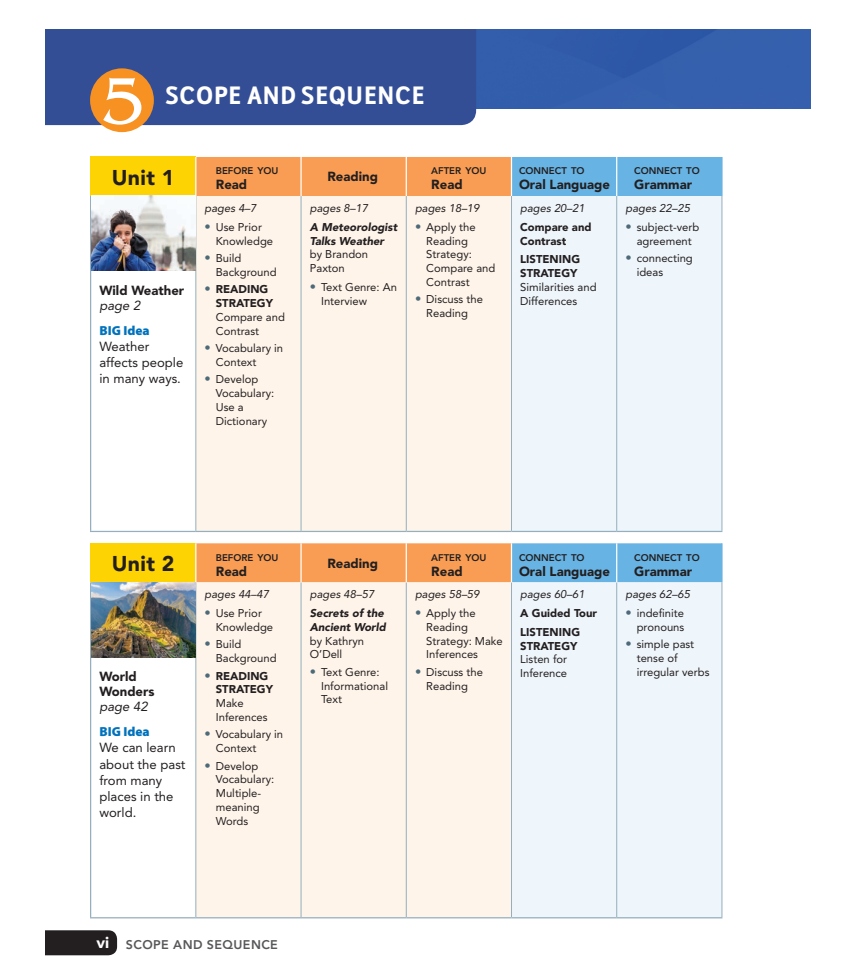
<style>
.page{position:relative;width:867px;height:979px;background:#fff}
.page>*{position:absolute;margin:0;border:0;box-sizing:border-box;transform-origin:0 0}
.t1{font:68.75px "Benguiat Std";color:#fff}
.t2{font:700 26.25px "Folder";color:#fff}
.t3{font:900 21.25px "Avenir LT Std";letter-spacing:.015em;color:#231f20}
.t4{font:900 13.12px/15px "Avenir LT Std";color:#231f20}
.t5{font:13.12px/16.2px "Avenir LT Std";color:#231f20}
.t6{font:900 13.12px "Myriad Pro";color:#0072bc}
.t7{font:italic 13.12px "Avenir LT Std";color:#231f20}
.t8{font:800 12.5px "Avenir LT Std";letter-spacing:.03em;color:#57585a}
.t9{font:11.25px/13.8px "Avenir LT Std";color:#231f20}
.t10{font:italic 11.25px "Avenir LT Std";color:#231f20}
.t11{font:900 11.25px/13.8px "Avenir LT Std";color:#231f20}
.t12{font:italic 900 11.25px/13.8px "Avenir LT Std";color:#231f20}
.t13{font:800 9.62px "Avenir LT Std";color:#231f20}
.s1{font-size:12.5px;color:#4d6a78}
.s2{font-weight:400;font-size:12.5px;color:#4d6a78}
.s3{font-weight:900;font-size:15.62px;color:#fff}
</style>
<div class="page">
<div style="left:476px;top:29px;width:334px;height:79px;background:#325eab"></div>
<div style="left:45px;top:29px;width:431px;height:96px;background:#344e96"></div>
<div style="left:90px;top:68px;width:64px;height:64px;background:#f69122;border-radius:50%"></div>
<div style="left:91px;top:157px;width:105px;height:39px;background:#fed304"></div>
<svg style="left:196px;top:157px;width:525px;height:39px;background:#bea68d"></svg>
<div style="left:196px;top:196px;width:315px;height:335px;background:#fef4ea"></div>
<div style="left:512px;top:196px;width:209px;height:335px;background:#eef5fb"></div>
<hr style="left:90px;top:196px;width:1px;height:335px;background:#94afbd">
<hr style="left:195px;top:196px;width:1px;height:335px;background:#94afbd">
<hr style="left:300px;top:196px;width:1px;height:335px;background:#94afbd">
<hr style="left:405px;top:196px;width:1px;height:335px;background:#94afbd">
<hr style="left:511px;top:196px;width:1px;height:335px;background:#94afbd">
<hr style="left:616px;top:196px;width:1px;height:335px;background:#94afbd">
<hr style="left:721px;top:196px;width:1px;height:335px;background:#94afbd">
<hr style="left:195px;top:157px;width:1px;height:39px;background:#fff">
<hr style="left:300px;top:157px;width:1px;height:39px;background:#fff">
<hr style="left:405px;top:157px;width:2px;height:39px;background:#fff">
<hr style="left:90px;top:157px;width:1px;height:39px;background:#fed304">
<hr style="left:90px;top:531px;width:106px;height:1px;background:#94afbd">
<hr style="left:196px;top:531px;width:105px;height:1px;background:#94afbd">
<hr style="left:301px;top:531px;width:105px;height:1px;background:#94afbd">
<hr style="left:406px;top:531px;width:105px;height:1px;background:#94afbd">
<hr style="left:511px;top:531px;width:105px;height:1px;background:#94afbd">
<hr style="left:616px;top:531px;width:106px;height:1px;background:#94afbd">
<hr style="left:510px;top:157px;width:2px;height:39px;background:#fff">
<hr style="left:721px;top:157px;width:1px;height:39px;background:#67b3e3">
<hr style="left:616px;top:157px;width:1px;height:39px;background:#fff">
<img style="left:91px;top:196px;width:104px;height:75px">
<div style="left:91px;top:543px;width:105px;height:39px;background:#fed304"></div>
<svg style="left:196px;top:543px;width:525px;height:39px;background:#bea68e"></svg>
<div style="left:196px;top:582px;width:315px;height:335px;background:#fef4ea"></div>
<div style="left:512px;top:582px;width:209px;height:335px;background:#eef5fb"></div>
<hr style="left:90px;top:582px;width:1px;height:335px;background:#94afbd">
<hr style="left:195px;top:582px;width:1px;height:335px;background:#94afbd">
<hr style="left:300px;top:582px;width:1px;height:335px;background:#94afbd">
<hr style="left:405px;top:582px;width:1px;height:335px;background:#94afbd">
<hr style="left:511px;top:582px;width:1px;height:335px;background:#94afbd">
<hr style="left:616px;top:582px;width:1px;height:335px;background:#94afbd">
<hr style="left:721px;top:582px;width:1px;height:335px;background:#94afbd">
<hr style="left:195px;top:543px;width:1px;height:39px;background:#fff">
<hr style="left:300px;top:543px;width:1px;height:39px;background:#fff">
<hr style="left:405px;top:543px;width:2px;height:39px;background:#fff">
<hr style="left:90px;top:543px;width:1px;height:39px;background:#fed304">
<hr style="left:90px;top:917px;width:106px;height:1px;background:#94afbd">
<hr style="left:196px;top:917px;width:105px;height:1px;background:#94afbd">
<hr style="left:301px;top:917px;width:105px;height:1px;background:#94afbd">
<hr style="left:406px;top:917px;width:105px;height:1px;background:#94afbd">
<hr style="left:511px;top:917px;width:105px;height:1px;background:#94afbd">
<hr style="left:616px;top:917px;width:106px;height:1px;background:#94afbd">
<hr style="left:510px;top:543px;width:2px;height:39px;background:#fff">
<hr style="left:721px;top:543px;width:1px;height:39px;background:#67b3e3">
<hr style="left:616px;top:543px;width:1px;height:39px;background:#fff">
<img style="left:91px;top:582px;width:104px;height:75px">
<div style="left:45px;top:930px;width:72px;height:25px;background:#231f20"></div>
<h1 class="t1" style="left:101px;top:63px;width:45px">5</h1>
<h2 class="t2" style="left:165px;top:81px;width:261px">SCOPE ANDSEQUENCE</h2>
<h3 class="t3" style="left:112px;top:164px;width:64px">Unit 1</h3>
<p class="t13" style="left:216px;top:165px;width:64px">BEFORE YOU</p>
<p class="t4" style="left:216px;top:177px;width:33px">Read</p>
<p class="t4" style="left:327px;top:169px;width:52px">Reading</p>
<p class="t4" style="left:99px;top:283px;width:86px">Wild Weather</p>
<p class="t7" style="left:99px;top:297px;width:43px">page 2</p>
<p class="t6" style="left:99px;top:321px;width:52px">BIG Idea</p>
<p class="t5" style="left:99px;top:338px;width:85px">Weather affects people in many ways.</p>
<p class="t10" style="left:204px;top:202px;width:53px">pages 4–7</p>
<p class="t9" style="left:216px;top:220px;width:59px;text-indent:-11px"><span class="s1">•</span> Use Prior<br>Knowledge</p>
<p class="t9" style="left:216px;top:251px;width:62px;text-indent:-11px"><span class="s1">•</span> Build<br>Background</p>
<p class="t11" style="left:216px;top:282px;width:59px;text-indent:-11px"><span class="s2">•</span> READING<br>STRATEGY</p>
<p class="t9" style="left:216px;top:310px;width:71px">Compare and<br>Contrast</p>
<p class="t9" style="left:216px;top:341px;width:69px;text-indent:-11px"><span class="s1">•</span> Vocabulary in<br>Context</p>
<p class="t9" style="left:216px;top:373px;width:60px;text-indent:-11px"><span class="s1">•</span> Develop<br>Vocabulary:<br>Use a<br>Dictionary</p>
<p class="t10" style="left:310px;top:201px;width:60px">pages 8–17</p>
<p class="t12" style="left:310px;top:220px;width:89px">A Meteorologist<br>Talks Weather</p>
<p class="t9" style="left:310px;top:247px;width:60px">by Brandon<br>Paxton</p>
<p class="t9" style="left:321px;top:280px;width:77px;text-indent:-11px"><span class="s1">•</span> Text Genre: An<br>Interview</p>
<p class="t13" style="left:431px;top:165px;width:57px">AFTER YOU</p>
<p class="t4" style="left:431px;top:177px;width:33px">Read</p>
<p class="t10" style="left:415px;top:202px;width:66px">pages 18–19</p>
<p class="t9" style="left:426px;top:220px;width:71px;text-indent:-11px"><span class="s1">•</span> Apply the<br>Reading<br>Strategy:<br>Compare and<br>Contrast</p>
<p class="t9" style="left:415px;top:293px;width:69px;text-align:center"><span class="s1">•</span> Discuss the<br>Reading</p>
<p class="t13" style="left:519px;top:165px;width:67px">CONNECT TO</p>
<p class="t4" style="left:519px;top:177px;width:92px">Oral Language</p>
<p class="t10" style="left:520px;top:202px;width:66px">pages 20–21</p>
<p class="t11" style="left:520px;top:220px;width:73px">Compare and<br>Contrast</p>
<p class="t11" style="left:520px;top:252px;width:61px">LISTENING<br>STRATEGY</p>
<p class="t9" style="left:520px;top:280px;width:78px">Similarities and<br>Differences</p>
<p class="t13" style="left:634px;top:165px;width:67px">CONNECT TO</p>
<p class="t4" style="left:634px;top:177px;width:59px">Grammar</p>
<p class="t10" style="left:625px;top:202px;width:66px">pages 22–25</p>
<p class="t9" style="left:625px;top:220px;width:75px;text-align:center"><span class="s1">•</span> subject-verb agreement</p>
<p class="t9" style="left:636px;top:251px;width:58px;text-indent:-11px"><span class="s1">•</span> connecting ideas</p>
<h3 class="t3" style="left:112px;top:550px;width:64px">Unit 2</h3>
<p class="t13" style="left:216px;top:551px;width:64px">BEFORE YOU</p>
<p class="t4" style="left:216px;top:563px;width:33px">Read</p>
<p class="t4" style="left:327px;top:556px;width:52px">Reading</p>
<p class="t4" style="left:99px;top:669px;width:57px">World<br>Wonders</p>
<p class="t7" style="left:99px;top:699px;width:50px">page 42</p>
<p class="t6" style="left:99px;top:723px;width:52px">BIG Idea</p>
<p class="t5" style="left:99px;top:740px;width:88px">We can learn about the past from many places in the world.</p>
<p class="t10" style="left:204px;top:588px;width:66px">pages 44–47</p>
<p class="t9" style="left:216px;top:606px;width:59px;text-indent:-11px"><span class="s1">•</span> Use Prior<br>Knowledge</p>
<p class="t9" style="left:216px;top:638px;width:62px;text-indent:-11px"><span class="s1">•</span> Build<br>Background</p>
<p class="t11" style="left:216px;top:669px;width:59px;text-indent:-11px"><span class="s2">•</span> READING<br>STRATEGY</p>
<p class="t9" style="left:216px;top:696px;width:53px">Make<br>Inferences</p>
<p class="t9" style="left:216px;top:728px;width:69px;text-indent:-11px"><span class="s1">•</span> Vocabulary in<br>Context</p>
<p class="t9" style="left:216px;top:759px;width:60px;text-indent:-11px"><span class="s1">•</span> Develop<br>Vocabulary:<br>Multiple&shy;meaning<br>Words</p>
<p class="t10" style="left:310px;top:588px;width:66px">pages 48–57</p>
<p class="t12" style="left:310px;top:606px;width:78px">Secrets of the<br>Ancient World</p>
<p class="t9" style="left:310px;top:634px;width:56px">by Kathryn<br>O’Dell</p>
<p class="t9" style="left:321px;top:665px;width:68px;text-indent:-11px"><span class="s1">•</span> Text Genre:<br>Informational<br>Text</p>
<p class="t13" style="left:431px;top:551px;width:57px">AFTER YOU</p>
<p class="t4" style="left:431px;top:563px;width:33px">Read</p>
<p class="t10" style="left:415px;top:588px;width:66px">pages 58–59</p>
<p class="t9" style="left:426px;top:606px;width:78px;text-indent:-11px"><span class="s1">•</span> Apply the<br>Reading<br>Strategy: Make<br>Inferences</p>
<p class="t9" style="left:415px;top:665px;width:69px;text-align:center"><span class="s1">•</span> Discuss the<br>Reading</p>
<p class="t13" style="left:519px;top:551px;width:67px">CONNECT TO</p>
<p class="t4" style="left:519px;top:563px;width:92px">Oral Language</p>
<p class="t10" style="left:520px;top:588px;width:66px">pages 60–61</p>
<p class="t11" style="left:520px;top:604px;width:78px;line-height:18.8px">A Guided Tour<br>LISTENING</p>
<p class="t11" style="left:520px;top:639px;width:59px">STRATEGY</p>
<p class="t9" style="left:520px;top:653px;width:48px">Listen for<br>Inference</p>
<p class="t13" style="left:634px;top:551px;width:67px">CONNECT TO</p>
<p class="t4" style="left:634px;top:563px;width:59px">Grammar</p>
<p class="t10" style="left:625px;top:588px;width:66px">pages 62–65</p>
<p class="t9" style="left:625px;top:606px;width:60px;text-align:right"><span class="s1">•</span> indefinite pronouns</p>
<p class="t9" style="left:636px;top:638px;width:74px;text-indent:-11px"><span class="s1">•</span> simple past tense of irregular verbs</p>
<p class="t8" style="left:96px;top:937px;width:183px"><span class="s3">vi</span> SCOPE AND SEQUENCE</p>
</div>
